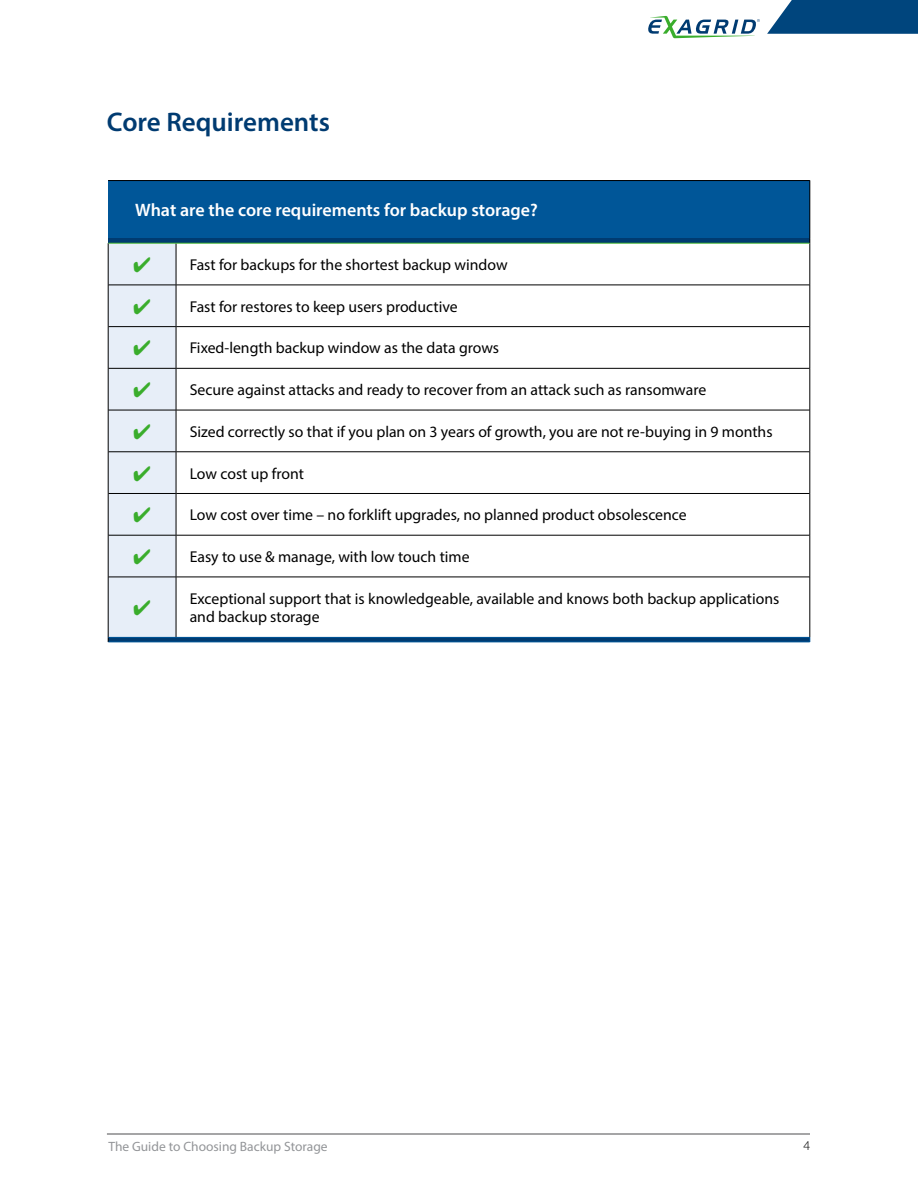
<style>
.page{position:relative;width:918px;height:1188px;background:#fff}
.page>*{position:absolute;margin:0;border:0;box-sizing:border-box;transform-origin:0 0}
.t1{font:600 27px "Myriad Pro";color:#003b71}
.t2{font:600 18px "Myriad Pro";color:#fff}
.t3{font:15.75px/17.2px "Myriad Pro";color:#000}
.t4{font:13.5px "Myriad Pro";color:#939598}
.t5{font:300 13.5px "Myriad Pro";color:#000}
.s1{color:#3aad2c}
</style>
<div class="page">
<svg style="left:648px;top:16px;width:112px;height:22px"></svg>
<hr style="left:107px;top:1134px;width:703px;height:1px;background:#4d4d4f">
<svg style="left:767px;top:0;width:151px;height:34px"></svg>
<div style="left:108px;top:181px;width:702px;height:58px;background:#005698"></div>
<svg style="left:108px;top:239px;width:702px;height:4px;fill:#003b71"></svg>
<svg style="left:177px;top:244px;width:633px;height:393px"></svg>
<div style="left:108px;top:637px;width:702px;height:5px;background:#003b71"></div>
<hr style="left:176px;top:243px;width:1px;height:42px;background:#000">
<hr style="left:810px;top:243px;width:1px;height:42px;background:#000">
<hr style="left:176px;top:285px;width:634px;height:1px;background:#000">
<hr style="left:176px;top:285px;width:1px;height:42px;background:#000">
<hr style="left:810px;top:285px;width:1px;height:42px;background:#000">
<hr style="left:176px;top:326px;width:634px;height:1px;background:#000">
<hr style="left:176px;top:327px;width:1px;height:41px;background:#000">
<hr style="left:810px;top:327px;width:1px;height:41px;background:#000">
<hr style="left:176px;top:368px;width:634px;height:1px;background:#000">
<hr style="left:176px;top:368px;width:1px;height:42px;background:#000">
<hr style="left:810px;top:368px;width:1px;height:42px;background:#000">
<hr style="left:176px;top:410px;width:634px;height:1px;background:#000">
<hr style="left:176px;top:410px;width:1px;height:42px;background:#000">
<hr style="left:810px;top:410px;width:1px;height:42px;background:#000">
<hr style="left:176px;top:452px;width:634px;height:1px;background:#000">
<hr style="left:176px;top:452px;width:1px;height:41px;background:#000">
<hr style="left:810px;top:452px;width:1px;height:41px;background:#000">
<hr style="left:176px;top:493px;width:634px;height:1px;background:#000">
<hr style="left:176px;top:493px;width:1px;height:42px;background:#000">
<hr style="left:810px;top:493px;width:1px;height:42px;background:#000">
<hr style="left:176px;top:535px;width:634px;height:1px;background:#000">
<hr style="left:176px;top:535px;width:1px;height:42px;background:#000">
<hr style="left:810px;top:535px;width:1px;height:42px;background:#000">
<hr style="left:176px;top:577px;width:634px;height:1px;background:#000">
<hr style="left:176px;top:577px;width:1px;height:60px;background:#000">
<hr style="left:810px;top:577px;width:1px;height:60px;background:#000">
<hr style="left:176px;top:637px;width:634px;height:1px;background:#005698">
<hr style="left:108px;top:642px;width:68px;height:1px;background:#005698">
<hr style="left:176px;top:642px;width:634px;height:1px;background:#005698">
<hr style="left:108px;top:180px;width:68px;height:1px;background:#000">
<hr style="left:176px;top:180px;width:634px;height:1px;background:#000">
<hr style="left:810px;top:180px;width:1px;height:59px;background:#000">
<hr style="left:176px;top:243px;width:634px;height:1px;background:#3aad2c">
<svg style="left:108px;top:243px;width:68px;height:399px"></svg>
<h1 class="t1" style="left:107px;top:105px;width:225px">Core Requirements</h1>
<p class="t2" style="left:135px;top:199px;width:404px">What are the core requirements for backup storage?</p>
<p class="t3" style="left:133px;top:256px;width:376px"><span class="s1">✔</span> Fast for backups for the shortest backup window</p>
<p class="t3" style="left:133px;top:298px;width:326px"><span class="s1">✔</span> Fast for restores to keep users productive</p>
<p class="t3" style="left:133px;top:339px;width:367px"><span class="s1">✔</span> Fixed-length backup window as the data grows</p>
<p class="t3" style="left:133px;top:381px;width:575px"><span class="s1">✔</span> Secure against attacks and ready to recover from an attack such as ransomware</p>
<p class="t3" style="left:133px;top:423px;width:641px"><span class="s1">✔</span> Sized correctly so that if you plan on 3 years of growth, you are not re-buying in 9 months</p>
<p class="t3" style="left:133px;top:464px;width:172px"><span class="s1">✔</span> Low cost up front</p>
<p class="t3" style="left:133px;top:506px;width:555px"><span class="s1">✔</span> Low cost over time – no forklift upgrades, no planned product obsolescence</p>
<p class="t3" style="left:133px;top:548px;width:338px"><span class="s1">✔</span> Easy to use &amp; manage, with low touch time</p>
<p class="t3" style="left:190px;top:590px;width:591px">Exceptional support that is knowledgeable, available and knows both backup applications and backup storage</p>
<p class="t4" style="left:108px;top:1138px;width:221px">The Guide to Choosing Backup Storage</p>
<p class="t5" style="left:803px;top:1137px;width:8px">4</p>
</div>
